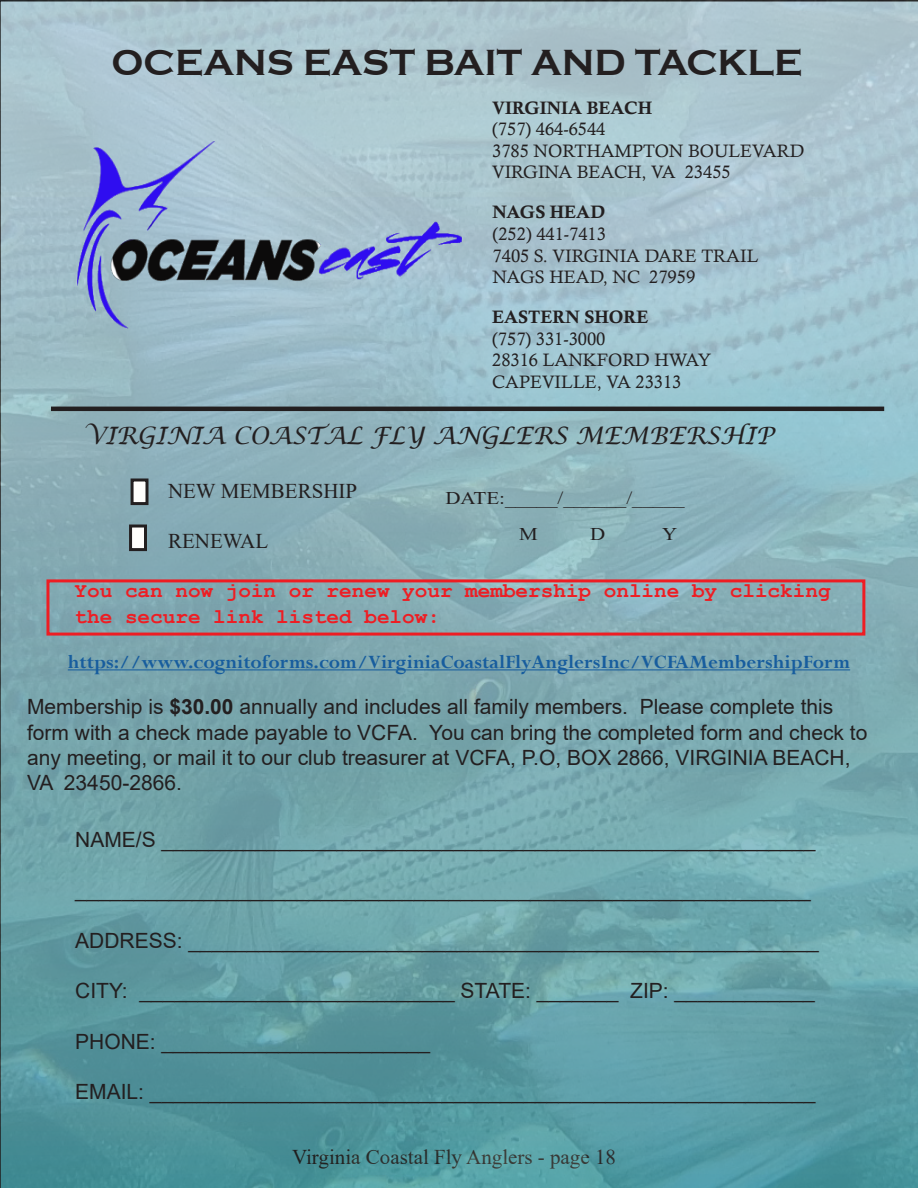
<style>
.page{position:relative;width:918px;height:1188px;background:#fff}
.page>*{position:absolute;margin:0;border:0;box-sizing:border-box;transform-origin:0 0}
.t1{font:700 37.5px "Copperplate T";color:#231f20}
.t2{font:italic 24px "Lucida Calligraphy";color:#231f20}
.t3{font:21px/25.2px "Arial";color:#231f20}
.t4{font:700 21px "Perpetua";color:#175d9e}
.t5{font:700 21px "Courier New";color:#ee1d23}
.t6{font:21px "Times New Roman";color:#231f20}
.t7{font:18px "Calisto";color:#231f20}
.t8{font:18px "Calis MT Bol";color:#231f20}
.t9{font:17.85px "Times New Roman";color:#231f20;scale:1.18 1}
.s1{font-weight:700}
</style>
<div class="page">
<img style="left:0;top:0;width:918px;height:1188px">
<hr style="left:51px;top:407px;width:833px;height:4px;background:#231f20">
<img style="left:65px;top:140px;width:405px;height:197px">
<div style="left:132px;top:480px;width:15px;height:24px;background:#fffefc"></div>
<div style="left:131px;top:478px;width:17px;height:27px;border:3px solid #231f20"></div>
<div style="left:131px;top:526px;width:15px;height:24px;background:#fffefc"></div>
<div style="left:129px;top:525px;width:18px;height:26px;border:3px solid #231f20"></div>
<div style="left:46px;top:579px;width:819px;height:57px;border:3px solid #ee1d23"></div>
<hr style="left:68px;top:669px;width:782px;height:1px;background:#175d9e">
<p class="t1" style="left:112px;top:42px;width:693px">OCEANS EAST BAIT AND TACKLE</p>
<p class="t8" style="left:492px;top:97px;width:162px">VIRGINIA BEACH</p>
<p class="t7" style="left:492px;top:119px;width:115px">(757) 464-6544</p>
<p class="t7" style="left:492px;top:140px;width:314px">3785 NORTHAMPTON BOULEVARD</p>
<p class="t7" style="left:492px;top:162px;width:240px">VIRGINA BEACH, VA 23455</p>
<p class="t8" style="left:493px;top:202px;width:114px">NAGS HEAD</p>
<p class="t7" style="left:493px;top:223px;width:115px">(252) 441-7413</p>
<p class="t7" style="left:493px;top:245px;width:267px">7405 S. VIRGINIA DARE TRAIL</p>
<p class="t7" style="left:493px;top:267px;width:204px">NAGS HEAD, NC 27959</p>
<p class="t8" style="left:492px;top:307px;width:158px">EASTERN SHORE</p>
<p class="t7" style="left:492px;top:328px;width:115px">(757) 331-3000</p>
<p class="t7" style="left:492px;top:350px;width:221px">28316 LANKFORD HWAY</p>
<p class="t7" style="left:492px;top:371px;width:191px">CAPEVILLE, VA 23313</p>
<p class="t2" style="left:84px;top:421px;width:692px">VIRGINIA COASTAL FLY ANGLERS MEMBERSHIP</p>
<p class="t6" style="left:168px;top:476px;width:191px">NEW MEMBERSHIP</p>
<p class="t6" style="left:168px;top:526px;width:102px">RENEWAL</p>
<p class="t9" style="left:446px;top:485px;width:204px">DATE:_____/______/_____</p>
<p class="t9" style="left:519px;top:521px;width:17px">M</p>
<p class="t9" style="left:590px;top:521px;width:14px">D</p>
<p class="t9" style="left:662px;top:521px;width:14px">Y</p>
<p class="t5" style="left:75px;top:578px;width:757px">You can now join or renew your membership online by clicking</p>
<p class="t5" style="left:75px;top:603px;width:367px">the secure link listed below:</p>
<p class="t4" style="left:68px;top:649px;width:784px">https://www.cognitoforms.com/VirginiaCoastalFlyAnglersInc/VCFAMembershipForm</p>
<p class="t3" style="left:27px;top:694px;width:842px">Membership is <span class="s1">$30.00</span> annually and includes all family members. Please complete this form with a check made payable to VCFA. You can bring the completed form and check to any meeting, or mail it to our club treasurer at VCFA, P.O, BOX 2866, VIRGINIA BEACH, VA 23450-2866.</p>
<p class="t3" style="left:75px;top:827px;width:742px">NAME/S ________________________________________________________</p>
<p class="t3" style="left:75px;top:877px;width:737px">_______________________________________________________________</p>
<p class="t3" style="left:75px;top:928px;width:745px">ADDRESS: ______________________________________________________</p>
<p class="t3" style="left:75px;top:978px;width:741px">CITY: ___________________________ STATE: _______ ZIP: ____________</p>
<p class="t3" style="left:75px;top:1028px;width:356px">PHONE: _______________________</p>
<p class="t3" style="left:75px;top:1079px;width:742px">EMAIL: _________________________________________________________</p>
<p class="t6" style="left:292px;top:1142px;width:325px">Virginia Coastal Fly Anglers - page 18</p>
</div>
